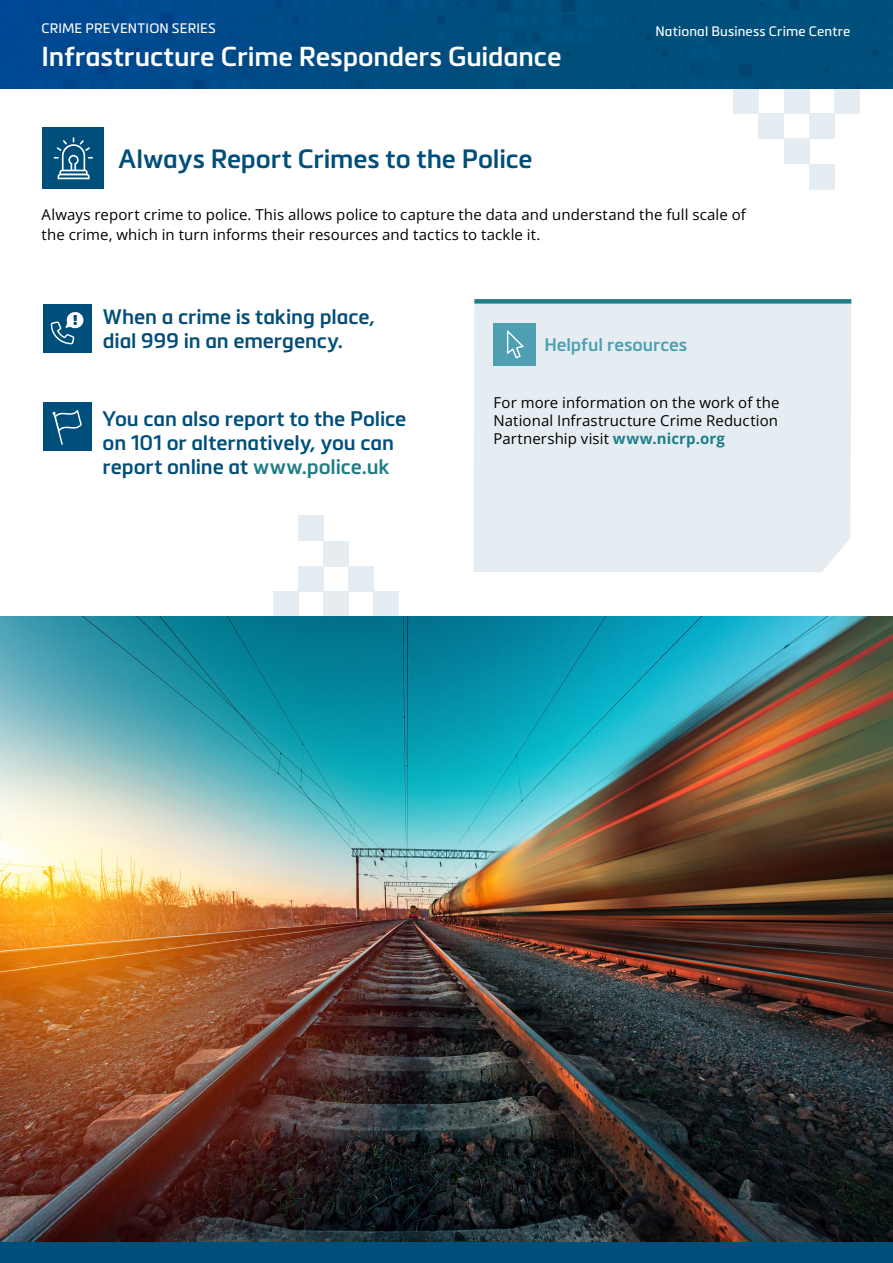
<style>
.page{position:relative;width:893px;height:1263px;background:#fff}
.page>*{position:absolute;margin:0;border:0;box-sizing:border-box;transform-origin:0 0}
.t1{font:600 27px "Metronic Pro";letter-spacing:-.005em;color:#fff}
.t2{font:600 26.1px "Metronic Pro";letter-spacing:-.005em;color:#004e7a}
.t3{font:600 20.7px/24.2px "Metronic Pro";letter-spacing:-.005em;color:#004e7a}
.t4{font:600 18px "Metronic Pro";color:#4d9fb1}
.t5{font:15px/18px "Open Sans";letter-spacing:.005em;color:#000;text-align:justify}
.t6{font:13.5px "Metronic Pro";letter-spacing:.01em;color:#fff}
.s1{color:#1f7d89}
.s2{font-weight:700;color:#1f7d89}
</style>
<div class="page">
<div style="left:809px;top:114px;width:25px;height:25px;background:#e5edf2"></div>
<div style="left:809px;top:164px;width:25px;height:25px;background:#e5edf2"></div>
<div style="left:784px;top:139px;width:25px;height:25px;background:#e5edf2"></div>
<div style="left:759px;top:114px;width:25px;height:25px;background:#e5edf2"></div>
<div style="left:733px;top:88px;width:26px;height:26px;background:#e5edf2"></div>
<div style="left:784px;top:88px;width:25px;height:26px;background:#e5edf2"></div>
<div style="left:834px;top:88px;width:26px;height:26px;background:#e5edf2"></div>
<img style="left:0;top:0;width:893px;height:88px">
<div style="left:0;top:1242px;width:893px;height:21px;background:#004e7a"></div>
<div style="left:298px;top:566px;width:25px;height:25px;background:#e5edf2"></div>
<div style="left:298px;top:516px;width:25px;height:25px;background:#e5edf2"></div>
<div style="left:323px;top:541px;width:26px;height:25px;background:#e5edf2"></div>
<div style="left:349px;top:566px;width:25px;height:25px;background:#e5edf2"></div>
<div style="left:374px;top:591px;width:25px;height:26px;background:#e5edf2"></div>
<div style="left:323px;top:591px;width:26px;height:26px;background:#e5edf2"></div>
<div style="left:273px;top:591px;width:25px;height:26px;background:#e5edf2"></div>
<div style="left:43px;top:127px;width:61px;height:62px;background:#004e7a"></div>
<svg style="left:54px;top:137px;width:39px;height:42px"></svg>
<img style="left:0;top:617px;width:893px;height:624px">
<div style="left:473px;top:304px;width:378px;height:268px;background:#e5edf2"></div>
<div style="left:474px;top:299px;width:377px;height:5px;background:#1f7d89"></div>
<div style="left:493px;top:323px;width:42px;height:43px;background:#4d9fb1"></div>
<svg style="left:507px;top:330px;width:17px;height:28px"></svg>
<div style="left:43px;top:304px;width:49px;height:49px;background:#004e7a"></div>
<svg style="left:51px;top:312px;width:33px;height:32px"></svg>
<div style="left:43px;top:402px;width:49px;height:49px;background:#004e7a"></div>
<svg style="left:52px;top:410px;width:30px;height:35px"></svg>
<p class="t6" style="left:41px;top:18px;width:176px">CRIME PREVENTION SERIES</p>
<p class="t6" style="left:655px;top:21px;width:196px">National Business Crime Centre</p>
<h1 class="t1" style="left:42px;top:40px;width:521px">Infrastructure Crime Responders Guidance</h1>
<h2 class="t2" style="left:118px;top:143px;width:415px">Always Report Crimes to the Police</h2>
<p class="t5" style="left:42px;top:205px;width:706px;line-height:19.5px">Always report crime to police. This allows police to capture the data and understand the full scale of the crime, which in turn informs their resources and tactics to tackle it.</p>
<h3 class="t3" style="left:103px;top:304px;width:274px">When a crime is taking place, dial 999 in an emergency.</h3>
<h3 class="t3" style="left:103px;top:406px;width:305px">You can also report to the Police on 101 or alternatively, you can report online at <span class="s1">www.police.uk</span></h3>
<p class="t4" style="left:544px;top:334px;width:144px">Helpful resources</p>
<p class="t5" style="left:493px;top:393px;width:287px">For more information on the work of the National Infrastructure Crime Reduction Partnership visit <span class="s2">www.nicrp.org</span></p>
</div>
